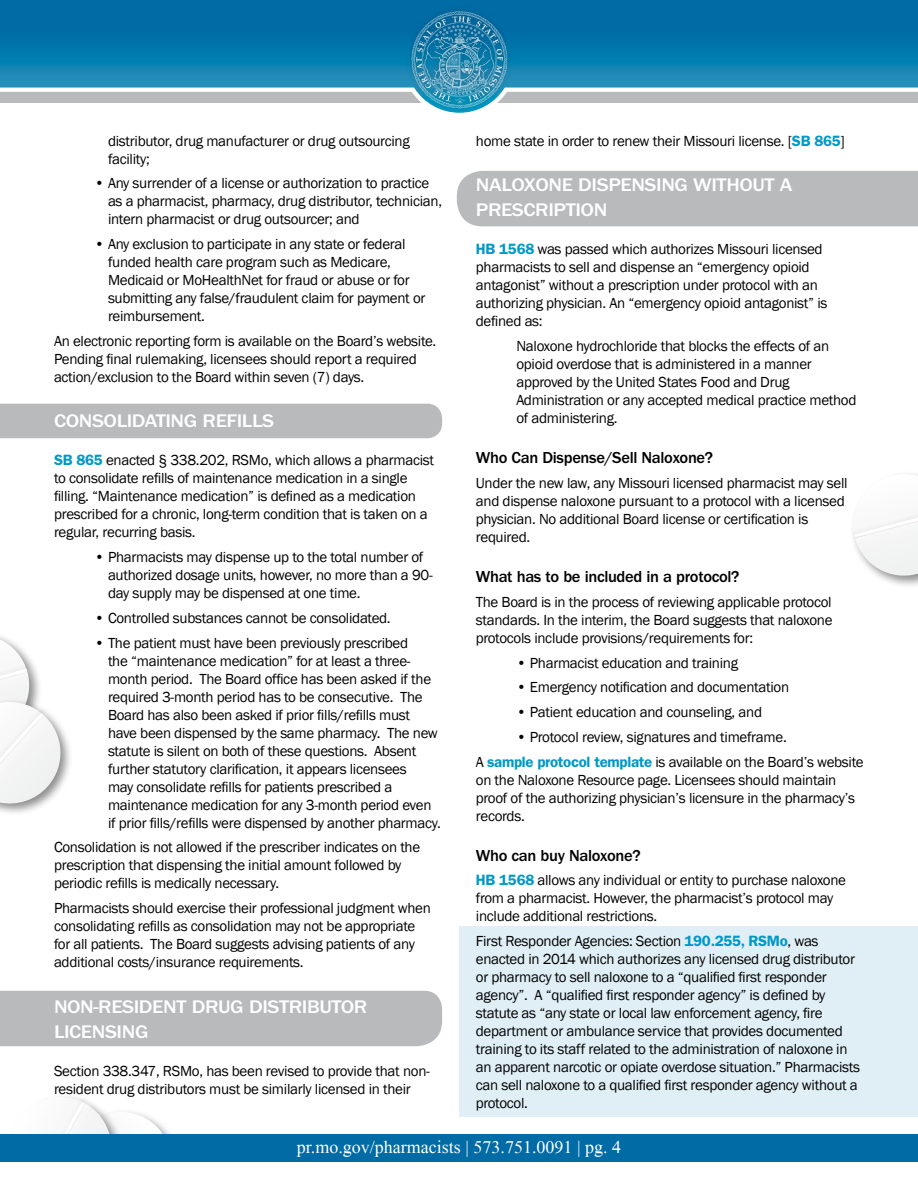
<style>
.page{position:relative;width:918px;height:1188px;background:#fff}
.page>*{position:absolute;margin:0;border:0;box-sizing:border-box;transform-origin:0 0}
.t1{font:500 18.9px/25.2px "ITC Franklin Gothic Std";letter-spacing:-.02em;color:#fff;scale:1.11 1}
.t2{font:18px "Mongolian Baiti";color:#fff}
.t3{font:500 16.5px "ITC Franklin Gothic Std";letter-spacing:-.02em;color:#000}
.t4{font:15px/18px "Franklin Gothic";letter-spacing:-.02em;color:#000}
.s1{font-family:"ITC Franklin Gothic Std";font-weight:600;color:#0099c6}
</style>
<div class="page">
<div style="left:459px;top:927px;width:459px;height:190px;background:#e0eff6"></div>
<div style="left:0;top:404px;width:442px;height:34px;background:#b8babc"></div>
<div style="left:457px;top:171px;width:461px;height:55px;background:#b8babc"></div>
<div style="left:0;top:991px;width:442px;height:55px;background:#b8babc"></div>
<div style="left:850px;top:471px;width:68px;height:118px;background:#000;opacity:.45"></div>
<svg style="left:850px;top:474px;width:68px;height:107px"></svg>
<svg style="left:4px;top:1097px;width:172px;height:65px"></svg>
<svg style="left:0;top:0;width:918px;height:103px;background:#2584b1"></svg>
<div style="left:403px;top:2px;width:112px;height:113px;background:#000;opacity:.33"></div>
<img style="left:410px;top:10px;width:99px;height:99px">
<div style="left:0;top:1134px;width:918px;height:27px;background:#006ba5"></div>
<div style="left:0;top:698px;width:74px;height:119px;background:#000;opacity:.45"></div>
<svg style="left:0;top:639px;width:66px;height:167px"></svg>
<p class="t4" style="left:108px;top:132px;width:303px">distributor, drug manufacturer or drug outsourcing facility;</p>
<p class="t4" style="left:108px;top:175px;width:336px;text-indent:-14px">• Any surrender of a license or authorization to practice as a pharmacist, pharmacy, drug distributor, technician, intern pharmacist or drug outsourcer; and</p>
<p class="t4" style="left:108px;top:235px;width:319px;text-indent:-14px">• Any exclusion to participate in any state or federal funded health care program such as Medicare, Medicaid or MoHealthNet for fraud or abuse or for submitting any false/fraudulent claim for payment or reimbursement.</p>
<p class="t4" style="left:54px;top:332px;width:384px">An electronic reporting form is available on the Board’s website.<br>Pending final rulemaking, licensees should report a required action/exclusion to the Board within seven (7) days.</p>
<p class="t1" style="left:54px;top:409px;width:200px">CONSOLIDATING REFILLS</p>
<p class="t4" style="left:54px;top:452px;width:382px"><span class="s1">SB 865</span> enacted § 338.202, RSMo, which allows a pharmacist to consolidate refills of maintenance medication in a single filling. “Maintenance medication” is defined as a medication prescribed for a chronic, long-term condition that is taken on a regular, recurring basis.</p>
<p class="t4" style="left:108px;top:549px;width:326px;text-indent:-14px">• Pharmacists may dispense up to the total number of authorized dosage units, however, no more than a 90- day supply may be dispensed at one time.</p>
<p class="t4" style="left:95px;top:609px;width:298px">• Controlled substances cannot be consolidated.</p>
<p class="t4" style="left:108px;top:634px;width:334px;text-indent:-13px">• The patient must have been previously prescribed<br>the “maintenance medication” for at least a three&shy;month period. The Board office has been asked if the required 3-month period has to be consecutive. The Board has also been asked if prior fills/refills must have been dispensed by the same pharmacy. The new statute is silent on both of these questions. Absent further statutory clarification, it appears licensees<br>may consolidate refills for patients prescribed a maintenance medication for any 3-month period even if prior fills/refills were dispensed by another pharmacy.</p>
<p class="t4" style="left:54px;top:839px;width:368px">Consolidation is not allowed if the prescriber indicates on the prescription that dispensing the initial amount followed by periodic refills is medically necessary.</p>
<p class="t4" style="left:54px;top:900px;width:378px">Pharmacists should exercise their professional judgment when consolidating refills as consolidation may not be appropriate for all patients. The Board suggests advising patients of any additional costs/insurance requirements.</p>
<p class="t1" style="left:54px;top:994px;width:284px">NON-RESIDENT DRUG DISTRIBUTOR<br>LICENSING</p>
<p class="t4" style="left:54px;top:1062px;width:377px">Section 338.347, RSMo, has been revised to provide that non&shy;resident drug distributors must be similarly licensed in their</p>
<p class="t4" style="left:476px;top:132px;width:371px">home state in order to renew their Missouri license. [<span class="s1">SB 865</span>]</p>
<p class="t1" style="left:476px;top:172px;width:287px">NALOXONE DISPENSING WITHOUT A<br>PRESCRIPTION</p>
<p class="t4" style="left:476px;top:241px;width:353px"><span class="s1">HB 1568</span> was passed which authorizes Missouri licensed pharmacists to sell and dispense an “emergency opioid antagonist” without a prescription under protocol with an authorizing physician. An “emergency opioid antagonist” is defined as:</p>
<p class="t4" style="left:516px;top:337px;width:342px">Naloxone hydrochloride that blocks the effects of an opioid overdose that is administered in a manner approved by the United States Food and Drug Administration or any accepted medical practice method of administering.</p>
<p class="t3" style="left:476px;top:449px;width:239px">Who Can Dispense/Sell Naloxone?</p>
<p class="t4" style="left:476px;top:474px;width:373px">Under the new law, any Missouri licensed pharmacist may sell and dispense naloxone pursuant to a protocol with a licensed physician. No additional Board license or certification is required.</p>
<p class="t3" style="left:476px;top:567px;width:265px">What has to be included in a protocol?</p>
<p class="t4" style="left:476px;top:593px;width:358px;text-align:justify">The Board is in the process of reviewing applicable protocol standards. In the interim, the Board suggests that naloxone protocols include provisions/requirements for:</p>
<p class="t4" style="left:516px;top:654px;width:223px">• Pharmacist education and training</p>
<p class="t4" style="left:516px;top:679px;width:274px">• Emergency notification and documentation</p>
<p class="t4" style="left:516px;top:703px;width:247px">• Patient education and counseling, and</p>
<p class="t4" style="left:476px;top:725px;width:389px;line-height:24.8px;text-indent:40px">• Protocol review, signatures and timeframe.<br>A <span class="s1">sample protocol template</span> is available on the Board’s website</p>
<p class="t4" style="left:476px;top:771px;width:381px">on the Naloxone Resource page. Licensees should maintain proof of the authorizing physician’s licensure in the pharmacy’s records.</p>
<p class="t3" style="left:476px;top:846px;width:166px">Who can buy Naloxone?</p>
<p class="t4" style="left:476px;top:872px;width:372px"><span class="s1">HB 1568</span> allows any individual or entity to purchase naloxone from a pharmacist. However, the pharmacist’s protocol may include additional restrictions.</p>
<p class="t4" style="left:476px;top:932px;width:386px">First Responder Agencies: Section <span class="s1">190.255, RSMo</span>, was enacted in 2014 which authorizes any licensed drug distributor or pharmacy to sell naloxone to a “qualified first responder agency”. A “qualified first responder agency” is defined by statute as “any state or local law enforcement agency, fire department or ambulance service that provides documented training to its staff related to the administration of naloxone in an apparent narcotic or opiate overdose situation.” Pharmacists can sell naloxone to a qualified first responder agency without a protocol.</p>
<p class="t2" style="left:297px;top:1137px;width:326px">pr.mo.gov/pharmacists | 573.751.0091 | pg. 4</p>
</div>
